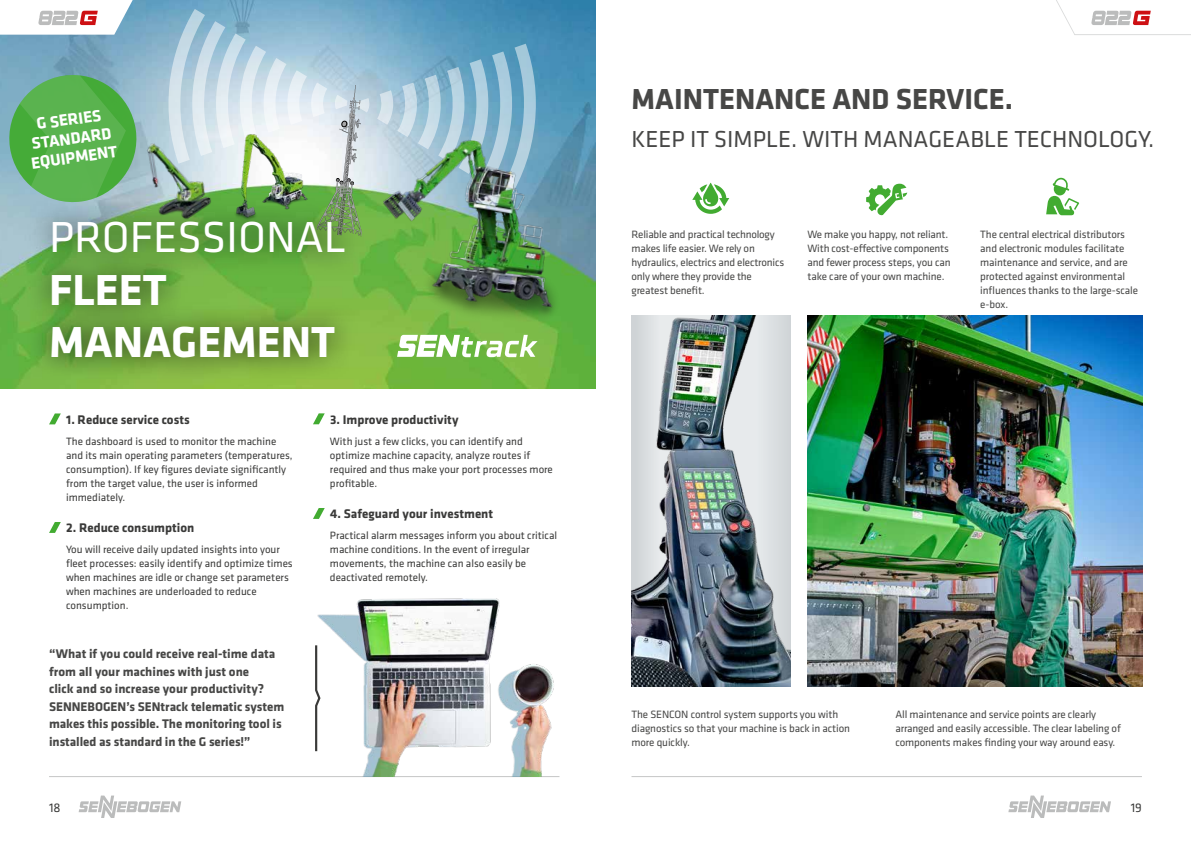
<style>
.page{position:relative;width:1191px;height:842px;background:#fff}
.page>*{position:absolute;margin:0;border:0;box-sizing:border-box;transform-origin:0 0}
.t1{font:700 45px/52.5px "Klavika Basic";color:#fff}
.t2{font:45px "Klavika Basic";color:#fff}
.t3{font:700 30px "Klavika Basic";color:#474746}
.t4{font:24px "Klavika Basic";color:#474746}
.t5{font:700 16.8px/19px "Klavika Basic";color:#fff;text-align:center}
.t6{font:700 13px/17.5px "Klavika Basic";color:#474746}
.t7{font:700 13px "Klavika Basic";color:#3a3a39}
.t8{font:13px "Klavika Basic";color:#3a3a39}
.t9{font:11px/14px "Klavika Basic";color:#3a3a39}
.t10{font:11px/14px "Klavika Basic";letter-spacing:-.01em;color:#474746}
</style>
<div class="page">
<hr style="left:49px;top:776px;width:510px;height:1px;background:#c5c6c6">
<hr style="left:631px;top:776px;width:511px;height:1px;background:#c5c6c6">
<img style="left:317px;top:598px;width:237px;height:178px">
<img style="left:0;top:0;width:595px;height:388px">
<svg style="left:397px;top:336px;width:140px;height:21px"></svg>
<svg style="left:377px;top:44px;width:161px;height:84px;background:#8cb9d1"></svg>
<svg style="left:167px;top:9px;width:202px;height:188px;background:#b9d1dd"></svg>
<img style="left:141px;top:126px;width:79px;height:71px">
<img style="left:228px;top:124px;width:81px;height:73px">
<svg style="left:5px;top:71px;width:136px;height:135px;background:#63b16b"></svg>
<svg style="left:49px;top:413px;width:12px;height:11px"></svg>
<svg style="left:49px;top:522px;width:12px;height:11px"></svg>
<svg style="left:313px;top:413px;width:12px;height:11px"></svg>
<svg style="left:313px;top:508px;width:12px;height:11px"></svg>
<div style="left:27px;top:197px;width:340px;height:185px;background:#000;opacity:.7"></div>
<svg style="left:315px;top:643px;width:7px;height:110px"></svg>
<img style="left:807px;top:316px;width:335px;height:371px">
<img style="left:631px;top:316px;width:159px;height:371px">
<svg style="left:692px;top:183px;width:37px;height:31px"></svg>
<svg style="left:866px;top:184px;width:41px;height:32px"></svg>
<svg style="left:1046px;top:178px;width:33px;height:37px"></svg>
<img style="left:367px;top:128px;width:217px;height:208px">
<svg style="left:0;top:0;width:133px;height:35px"></svg>
<svg style="left:79px;top:795px;width:102px;height:23px"></svg>
<svg style="left:1008px;top:795px;width:103px;height:23px"></svg>
<svg style="left:1056px;top:0;width:135px;height:35px"></svg>
<h3 class="t5" style="left:25px;top:115px;width:88px;rotate:-8deg">G SERIES<br>STANDARD<br>EQUIPMENT</h3>
<h1 class="t2" style="left:49px;top:208px;width:299px">PROFESSIONAL</h1>
<h1 class="t1" style="left:49px;top:261px;width:288px">FLEET<br>MANAGEMENT</h1>
<p class="t7" style="left:66px;top:410px;width:125px">1. Reduce service costs</p>
<p class="t9" style="left:66px;top:434px;width:228px">The dashboard is used to monitor the machine and its main operating parameters (temperatures, consumption). If key figures deviate significantly from the target value, the user is informed immediately.</p>
<p class="t7" style="left:66px;top:518px;width:129px">2. Reduce consumption</p>
<p class="t9" style="left:66px;top:542px;width:228px">You will receive daily updated insights into your fleet processes: easily identify and optimize times when machines are idle or change set parameters when machines are underloaded to reduce consumption.</p>
<p class="t6" style="left:49px;top:644px;width:237px">“What if you could receive real-time data from all your machines with just one<br>click and so increase your productivity?<br>SENNEBOGEN’s SENtrack telematic system makes this possible. The monitoring tool is installed as standard in the G series!”</p>
<p class="t7" style="left:330px;top:410px;width:130px">3. Improve productivity</p>
<p class="t9" style="left:330px;top:434px;width:224px">With just a few clicks, you can identify and optimize machine capacity, analyze routes if required and thus make your port processes more profitable.</p>
<p class="t7" style="left:330px;top:504px;width:164px">4. Safeguard your investment</p>
<p class="t9" style="left:330px;top:528px;width:229px">Practical alarm messages inform you about critical machine conditions. In the event of irregular movements, the machine can also easily be deactivated remotely.</p>
<h2 class="t3" style="left:631px;top:77px;width:383px">MAINTENANCE AND SERVICE.</h2>
<h3 class="t4" style="left:631px;top:123px;width:524px">KEEP IT SIMPLE. WITH MANAGEABLE TECHNOLOGY.</h3>
<p class="t10" style="left:631px;top:227px;width:154px">Reliable and practical technology makes life easier. We rely on hydraulics, electrics and electronics only where they provide the greatest benefit.</p>
<p class="t10" style="left:807px;top:227px;width:145px">We make you happy, not reliant.<br>With cost-effective components and fewer process steps, you can take care of your own machine.</p>
<p class="t10" style="left:980px;top:227px;width:159px">The central electrical distributors and electronic modules facilitate maintenance and service, and are protected against environmental influences thanks to the large-scale e-box.</p>
<p class="t10" style="left:631px;top:707px;width:220px">The SENCON control system supports you with diagnostics so that your machine is back in action more quickly.</p>
<p class="t10" style="left:895px;top:707px;width:227px">All maintenance and service points are clearly arranged and easily accessible. The clear labeling of components makes finding your way around easy.</p>
<p class="t8" style="left:49px;top:799px;width:13px">18</p>
<p class="t8" style="left:1130px;top:799px;width:13px">19</p>
</div>
